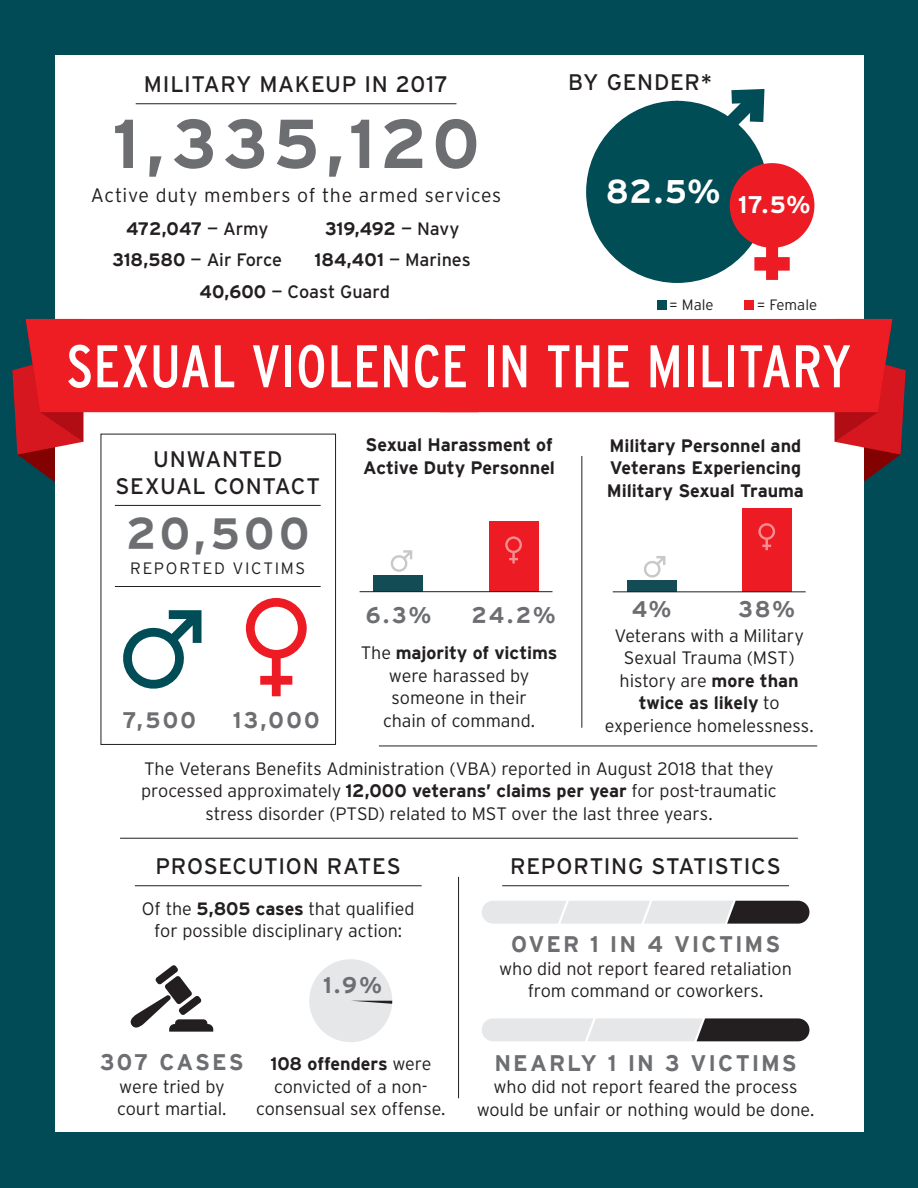
<style>
.page{position:relative;width:918px;height:1188px;background:#004b56}
.page>*{position:absolute;margin:0;border:0;box-sizing:border-box;transform-origin:0 0}
.t1{font:700 69px "Interstate";letter-spacing:.075em;color:#6d6e71}
.t2{font:condensed 60px "Interstate";letter-spacing:.005em;color:#fff}
.t3{font:700 44.1px "Interstate";color:#6d6e71}
.t4{font:700 33px "Interstate";color:#fff}
.t5{font:700 24px "Interstate";color:#fff}
.t6{font:22.5px/27px "Interstate";letter-spacing:.025em;color:#231f20;text-align:center}
.t7{font:700 22.5px "Interstate";letter-spacing:.085em;color:#6d6e71}
.t8{font:300 19.5px "Interstate";letter-spacing:.035em;color:#231f20}
.t9{font:300 18px/22.5px "Interstate";letter-spacing:-.005em;color:#231f20;text-align:center}
.t10{font:700 18px/22.5px "Interstate";letter-spacing:-.005em;color:#231f20}
.t11{font:18px "Interstate";letter-spacing:-.005em;color:#231f20}
.t12{font:300 16.5px "Interstate";letter-spacing:.1em;color:#231f20}
.t13{font:300 15px "Interstate";color:#231f20}
.s1{font-weight:400}
.s2{font-weight:700}
</style>
<div class="page">
<div style="left:55px;top:55px;width:808px;height:1077px;background:#fff"></div>
<svg style="left:12px;top:319px;width:894px;height:164px"></svg>
<div style="left:657px;top:300px;width:10px;height:10px;background:#004d57"></div>
<div style="left:744px;top:300px;width:10px;height:10px;background:#ed1b24"></div>
<hr style="left:379px;top:746px;width:438px;height:1px;background:#231f20">
<div style="left:587px;top:102px;width:181px;height:180px;background:#004d55;border-radius:90px"></div>
<svg style="left:706px;top:89px;width:59px;height:58px"></svg>
<div style="left:730px;top:163px;width:84px;height:85px;background:#ed1b24;border-radius:42px"></div>
<div style="left:766px;top:236px;width:12px;height:44px;background:#ed1b24"></div>
<div style="left:754px;top:257px;width:36px;height:14px;background:#ed1b24"></div>
<hr style="left:458px;top:877px;width:1px;height:221px;background:#231f20">
<hr style="left:115px;top:586px;width:206px;height:1px;background:#231f20">
<hr style="left:115px;top:505px;width:206px;height:1px;background:#231f20">
<hr style="left:582px;top:456px;width:1px;height:272px;background:#231f20">
<div style="left:101px;top:434px;width:235px;height:311px;border:1px solid #231f20"></div>
<hr style="left:120px;top:838px;width:678px;height:1px;background:#231f20">
<hr style="left:135px;top:885px;width:287px;height:1px;background:#231f20">
<hr style="left:502px;top:885px;width:287px;height:1px;background:#231f20">
<hr style="left:136px;top:103px;width:320px;height:1px;background:#231f20">
<div style="left:309px;top:959px;width:83px;height:83px;background:#e6e7e9;border-radius:50%"></div>
<svg style="left:355px;top:1001px;width:37px;height:3px"></svg>
<svg style="left:482px;top:1018px;width:327px;height:23px"></svg>
<svg style="left:482px;top:901px;width:327px;height:23px"></svg>
<div style="left:489px;top:522px;width:49px;height:70px;background:#ed1c24"></div>
<div style="left:374px;top:575px;width:49px;height:17px;background:#144c56"></div>
<hr style="left:360px;top:591px;width:193px;height:1px;background:#231f20">
<div style="left:742px;top:508px;width:50px;height:84px;background:#ed1c24"></div>
<div style="left:627px;top:581px;width:49px;height:11px;background:#144c56"></div>
<hr style="left:613px;top:592px;width:193px;height:1px;background:#231f20">
<svg style="left:390px;top:550px;width:22px;height:22px"></svg>
<svg style="left:644px;top:556px;width:21px;height:22px"></svg>
<svg style="left:505px;top:536px;width:17px;height:28px"></svg>
<svg style="left:758px;top:523px;width:17px;height:27px"></svg>
<svg style="left:123px;top:610px;width:79px;height:79px"></svg>
<svg style="left:246px;top:598px;width:61px;height:98px"></svg>
<svg style="left:130px;top:965px;width:83px;height:67px"></svg>
<p class="t6" style="left:144px;top:70px;width:306px">MILITARY MAKEUP IN 2017</p>
<p class="t1" style="left:112px;top:105px;width:369px">1,335,120</p>
<p class="t8" style="left:91px;top:183px;width:412px">Active duty members of the armed services</p>
<p class="t10" style="left:126px;top:217px;width:144px">472,047 <span class="s1">— Army</span></p>
<p class="t10" style="left:325px;top:217px;width:136px">319,492 <span class="s1">— Navy</span></p>
<p class="t11" style="left:112px;top:249px;width:171px"><span class="s2">318,580</span> — Air Force</p>
<p class="t11" style="left:315px;top:249px;width:158px"><span class="s2">184,401</span> — Marines</p>
<p class="t11" style="left:200px;top:281px;width:192px"><span class="s2">40,600</span> — Coast Guard</p>
<p class="t6" style="left:568px;top:68px;width:145px">BY GENDER*</p>
<p class="t4" style="left:606px;top:173px;width:116px">82.5%</p>
<p class="t5" style="left:738px;top:191px;width:74px">17.5%</p>
<p class="t13" style="left:669px;top:296px;width:46px">= Male</p>
<p class="t13" style="left:757px;top:296px;width:62px">= Female</p>
<h1 class="t2" style="left:67px;top:330px;width:786px">SEXUAL VIOLENCE IN THE MILITARY</h1>
<p class="t6" style="left:115px;top:445px;width:206px">UNWANTED<br>SEXUAL CONTACT</p>
<p class="t3" style="left:126px;top:508px;width:185px">20,500</p>
<p class="t12" style="left:130px;top:559px;width:177px">REPORTED VICTIMS</p>
<p class="t10" style="left:363px;top:434px;width:193px">Sexual Harassment of<br>Active Duty Personnel</p>
<p class="t10" style="left:607px;top:434px;width:199px">Military Personnel and<br>Veterans Experiencing<br>Military Sexual Trauma</p>
<p class="t7" style="left:632px;top:596px;width:41px">4%</p>
<p class="t7" style="left:738px;top:596px;width:58px">38%</p>
<p class="t9" style="left:605px;top:624px;width:210px">Veterans with a Military<br>Sexual Trauma (MST) history are <span class="s2">more than twice as likely</span> to experience homelessness.</p>
<p class="t9" style="left:141px;top:757px;width:637px">The Veterans Benefits Administration (VBA) reported in August 2018 that they processed approximately <span class="s2">12,000 veterans’ claims per year</span> for post-traumatic stress disorder (PTSD) related to MST over the last three years.</p>
<p class="t6" style="left:156px;top:852px;width:247px">PROSECUTION RATES</p>
<p class="t9" style="left:142px;top:897px;width:274px">Of the <span class="s2">5,805 cases</span> that qualified for possible disciplinary action:</p>
<p class="t7" style="left:366px;top:603px;width:67px">6.3%</p>
<p class="t7" style="left:471px;top:603px;width:86px">24.2%</p>
<p class="t9" style="left:361px;top:641px;width:198px">The <span class="s2">majority of victims </span>were harassed by someone in their<br>chain of command.</p>
<p class="t7" style="left:122px;top:708px;width:75px">7,500</p>
<p class="t7" style="left:233px;top:708px;width:88px">13,000</p>
<p class="t6" style="left:510px;top:852px;width:272px">REPORTING STATISTICS</p>
<p class="t7" style="left:511px;top:932px;width:271px">OVER 1 IN 4 VICTIMS</p>
<p class="t9" style="left:499px;top:957px;width:294px">who did not report feared retaliation from command or coworkers.</p>
<p class="t7" style="left:323px;top:972px;width:60px">1.9%</p>
<p class="t7" style="left:100px;top:1050px;width:145px">307 CASES</p>
<p class="t9" style="left:117px;top:1075px;width:111px;text-align:left">were tried by court martial.</p>
<p class="t9" style="left:256px;top:1052px;width:191px"><span class="s2">108 offenders</span> were convicted of a non&shy;consensual sex offense.</p>
<p class="t7" style="left:494px;top:1050px;width:304px">NEARLY 1 IN 3 VICTIMS</p>
<p class="t9" style="left:477px;top:1075px;width:339px">who did not report feared the process would be unfair or nothing would be done.</p>
</div>
